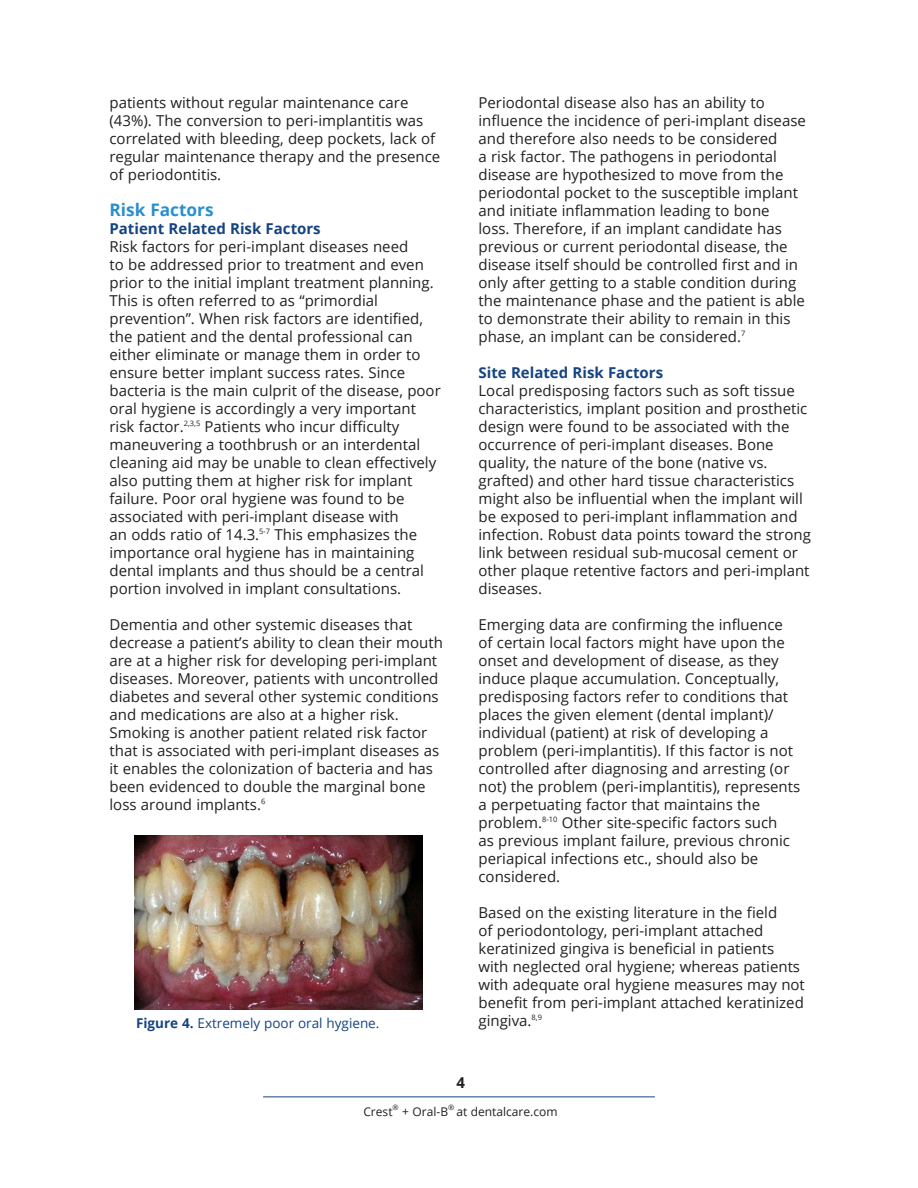
<style>
.page{position:relative;width:918px;height:1188px;background:#fff}
.page>*{position:absolute;margin:0;border:0;box-sizing:border-box;transform-origin:0 0}
.Main_Body{font:700 17.25px "Open Sans";color:#298fce}
.Main_Body-2{font:15px/18px "Open Sans";color:#231f20}
.Main_Body-3{font:700 15px "Open Sans";color:#164481}
.t1{font:700 15px "Open Sans";color:#231f20}
.Figure{font:13.5px "Open Sans";color:#164481}
.t2{font:12px "Open Sans";color:#231f20}
.t3{font:7.5px "Open Sans";color:#231f20}
.s1{font-weight:700}
</style>
<div class="page">
<hr style="left:263px;top:1096px;width:392px;height:1px;background:#164481">
<img style="left:135px;top:836px;width:288px;height:173px">
<p class="Main_Body-2" style="left:109px;top:93px;width:332px">patients without regular maintenance care (43%). The conversion to peri-implantitis was correlated with bleeding, deep pockets, lack of regular maintenance therapy and the presence of periodontitis.</p>
<p class="Main_Body" style="left:109px;top:198px;width:106px">Risk Factors</p>
<p class="Main_Body-3" style="left:109px;top:218px;width:213px">Patient Related Risk Factors</p>
<p class="Main_Body-2" style="left:109px;top:237px;width:333px">Risk factors for peri-implant diseases need<br>to be addressed prior to treatment and even prior to the initial implant treatment planning.<br>This is often referred to as “primordial prevention”. When risk factors are identified, the patient and the dental professional can either eliminate or manage them in order to ensure better implant success rates. Since bacteria is the main culprit of the disease, poor oral hygiene is accordingly a very important risk factor.<sup>2,3,5</sup> Patients who incur difficulty maneuvering a toothbrush or an interdental cleaning aid may be unable to clean effectively also putting them at higher risk for implant failure. Poor oral hygiene was found to be associated with peri-implant disease with<br>an odds ratio of 14.3.<sup>5-7</sup> This emphasizes the importance oral hygiene has in maintaining dental implants and thus should be a central portion involved in implant consultations.</p>
<p class="Main_Body-2" style="left:109px;top:615px;width:335px">Dementia and other systemic diseases that decrease a patient’s ability to clean their mouth are at a higher risk for developing peri-implant diseases. Moreover, patients with uncontrolled diabetes and several other systemic conditions and medications are also at a higher risk.<br>Smoking is another patient related risk factor that is associated with peri-implant diseases as it enables the colonization of bacteria and has been evidenced to double the marginal bone loss around implants.<sup>6</sup></p>
<p class="Figure" style="left:136px;top:1014px;width:245px"><span class="s1">Figure 4.</span> Extremely poor oral hygiene.</p>
<p class="Main_Body-2" style="left:478px;top:93px;width:329px">Periodontal disease also has an ability to influence the incidence of peri-implant disease and therefore also needs to be considered<br>a risk factor. The pathogens in periodontal disease are hypothesized to move from the periodontal pocket to the susceptible implant and initiate inflammation leading to bone<br>loss. Therefore, if an implant candidate has previous or current periodontal disease, the disease itself should be controlled first and in only after getting to a stable condition during the maintenance phase and the patient is able to demonstrate their ability to remain in this phase, an implant can be considered.<sup>7</sup></p>
<p class="Main_Body-3" style="left:478px;top:362px;width:186px">Site Related Risk Factors</p>
<p class="Main_Body-2" style="left:478px;top:381px;width:334px">Local predisposing factors such as soft tissue characteristics, implant position and prosthetic design were found to be associated with the occurrence of peri-implant diseases. Bone quality, the nature of the bone (native vs. grafted) and other hard tissue characteristics might also be influential when the implant will be exposed to peri-implant inflammation and infection. Robust data points toward the strong link between residual sub-mucosal cement or other plaque retentive factors and peri-implant diseases.</p>
<p class="Main_Body-2" style="left:478px;top:615px;width:323px">Emerging data are confirming the influence of certain local factors might have upon the onset and development of disease, as they induce plaque accumulation. Conceptually, predisposing factors refer to conditions that places the given element (dental implant)/ individual (patient) at risk of developing a problem (peri-implantitis). If this factor is not controlled after diagnosing and arresting (or not) the problem (peri-implantitis), represents a perpetuating factor that maintains the problem.<sup>8-10</sup> Other site-specific factors such<br>as previous implant failure, previous chronic periapical infections etc., should also be considered.</p>
<p class="Main_Body-2" style="left:478px;top:903px;width:328px">Based on the existing literature in the field<br>of periodontology, peri-implant attached keratinized gingiva is beneficial in patients with neglected oral hygiene; whereas patients with adequate oral hygiene measures may not benefit from peri-implant attached keratinized gingiva.<sup>8,9</sup></p>
<p class="t1" style="left:456px;top:1072px;width:10px">4</p>
<p class="t2" style="left:363px;top:1103px;width:31px">Crest</p>
<p class="t3" style="left:393px;top:1102px;width:8px">®</p>
<p class="t2" style="left:402px;top:1103px;width:47px">+ Oral-B</p>
<p class="t3" style="left:448px;top:1102px;width:8px">®</p>
<p class="t2" style="left:457px;top:1103px;width:103px">at dentalcare.com</p>
</div>
